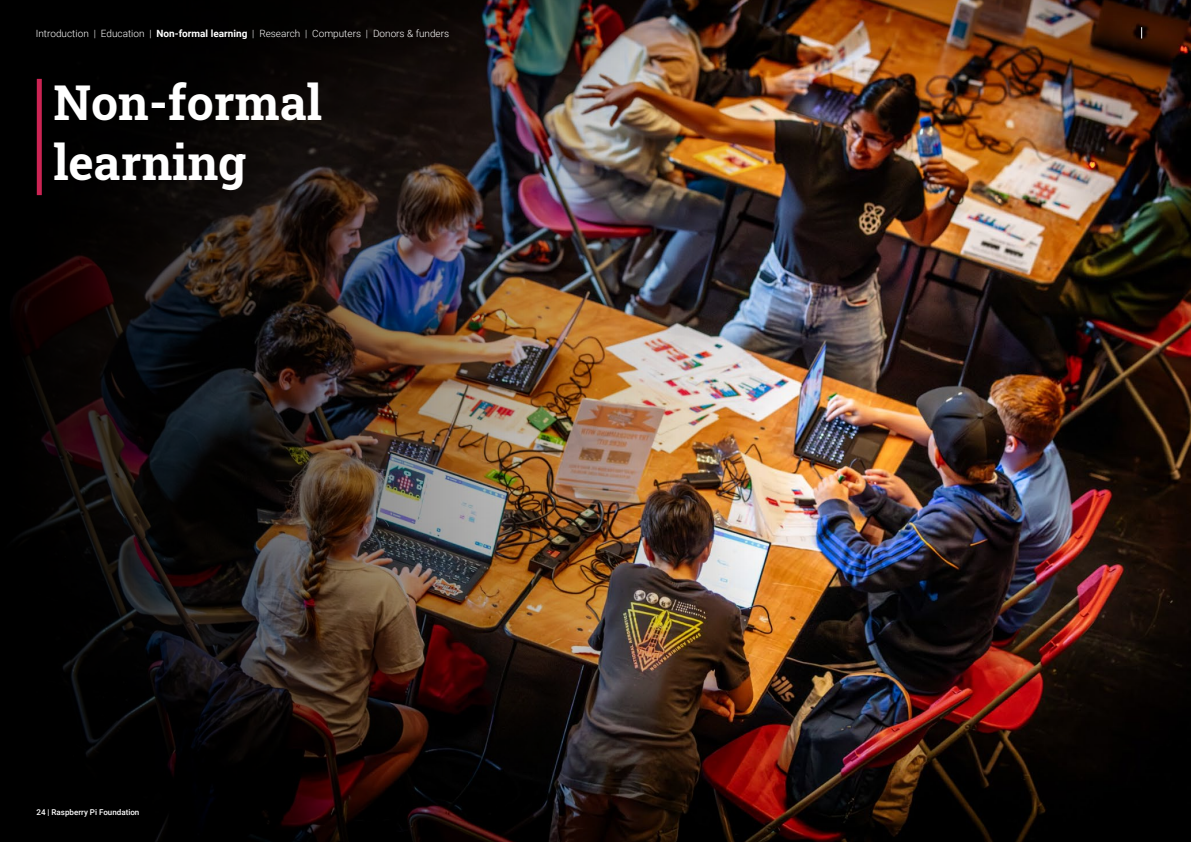
<style>
.page{position:relative;width:1191px;height:842px;background:#fff}
.page>*{position:absolute;margin:0;border:0;box-sizing:border-box;transform-origin:0 0}
.t1{font:700 48px/60px "Roboto Slab";color:#fff}
.t2{font:300 10px "Roboto";color:#fff}
.t3{font:500 8px "Roboto";color:#fff}
.s1{font-weight:700}
</style>
<div class="page">
<img style="left:789px;top:0;width:402px;height:842px">
<img style="left:0;top:0;width:789px;height:842px">
<div style="left:37px;top:79px;width:5px;height:116px;background:#cc2454"></div>
<svg style="left:1141px;top:27px;width:1px;height:12px"></svg>
<p class="t2" style="left:36px;top:26px;width:415px">Introduction | Education | <span class="s1">Non-formal learning</span> | Research | Computers | Donors &amp; funders</p>
<h1 class="t1" style="left:54px;top:71px;width:270px">Non-formal learning</h1>
<p class="t3" style="left:37px;top:806px;width:104px">24 | Raspberry Pi Foundation</p>
</div>
